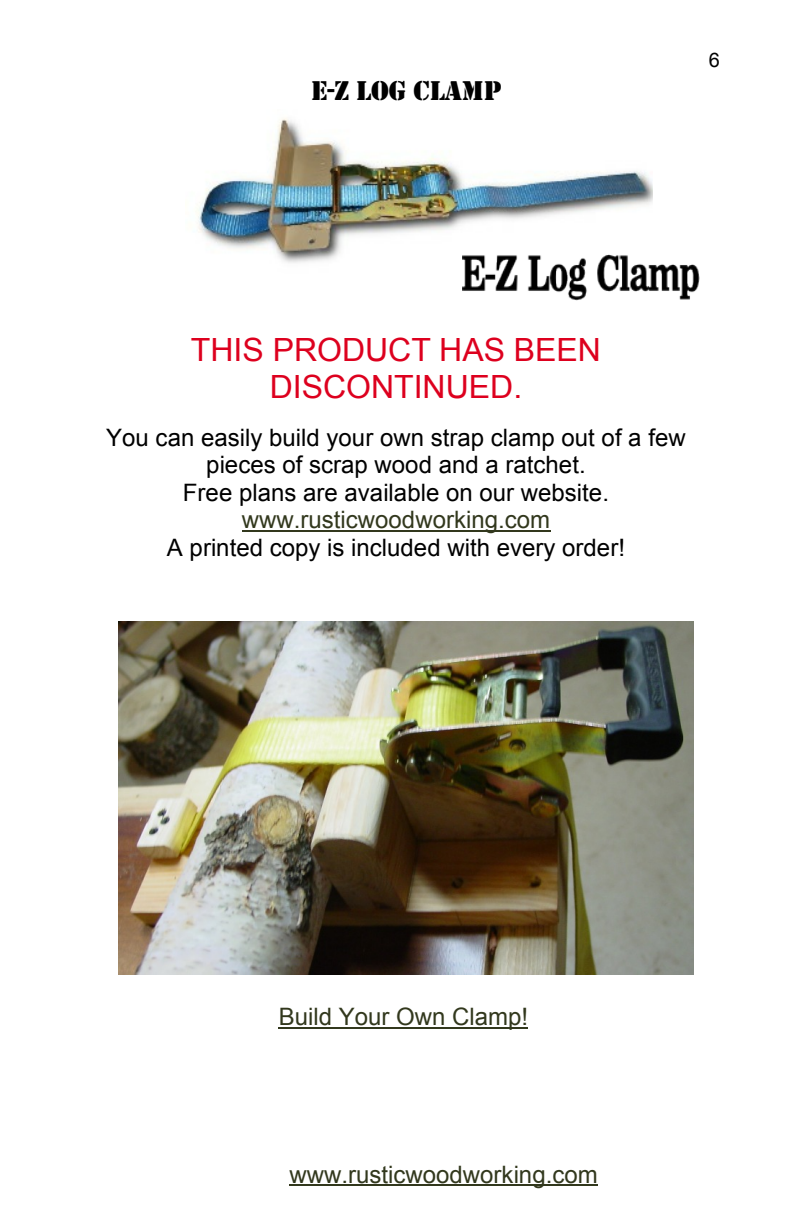
<style>
.page{position:relative;width:792px;height:1224px;background:#fff}
.page>*{position:absolute;margin:0;border:0;box-sizing:border-box;transform-origin:0 0}
.t1{font:32px/36.6px "Arial";color:#dd001e;text-align:center}
.t2{font:28px "Stencil";color:#000}
.t3{font:24px/27.6px "Arial";color:#000;text-align:center}
.t4{font:24px "Arial";color:#32381d}
.t5{font:20px "Arial";color:#000}
</style>
<div class="page">
<hr style="left:289px;top:1184px;width:309px;height:2px;background:#32381d">
<hr style="left:242px;top:530px;width:308px;height:2px;background:#32381d">
<img style="left:197px;top:118px;width:456px;height:145px">
<img style="left:463px;top:246px;width:236px;height:55px">
<img style="left:119px;top:621px;width:574px;height:354px">
<hr style="left:279px;top:1027px;width:249px;height:2px;background:#32381d">
<p class="t2" style="left:311px;top:74px;width:192px">E-Z LOG CLAMP</p>
<p class="t5" style="left:709px;top:53px;width:13px">6</p>
<h1 class="t1" style="left:191px;top:335px;width:412px">THIS PRODUCT HAS BEEN<br>DISCONTINUED.</h1>
<p class="t3" style="left:106px;top:426px;width:581px">You can easily build your own strap clamp out of a few pieces of scrap wood and a ratchet.<br>Free plans are available on our website.</p>
<p class="t4" style="left:242px;top:511px;width:310px">www.rusticwoodworking.com</p>
<p class="t3" style="left:167px;top:536px;width:460px">A printed copy is included with every order!</p>
<p class="t4" style="left:279px;top:1008px;width:251px">Build Your Own Clamp!</p>
<p class="t4" style="left:289px;top:1165px;width:310px">www.rusticwoodworking.com</p>
</div>
